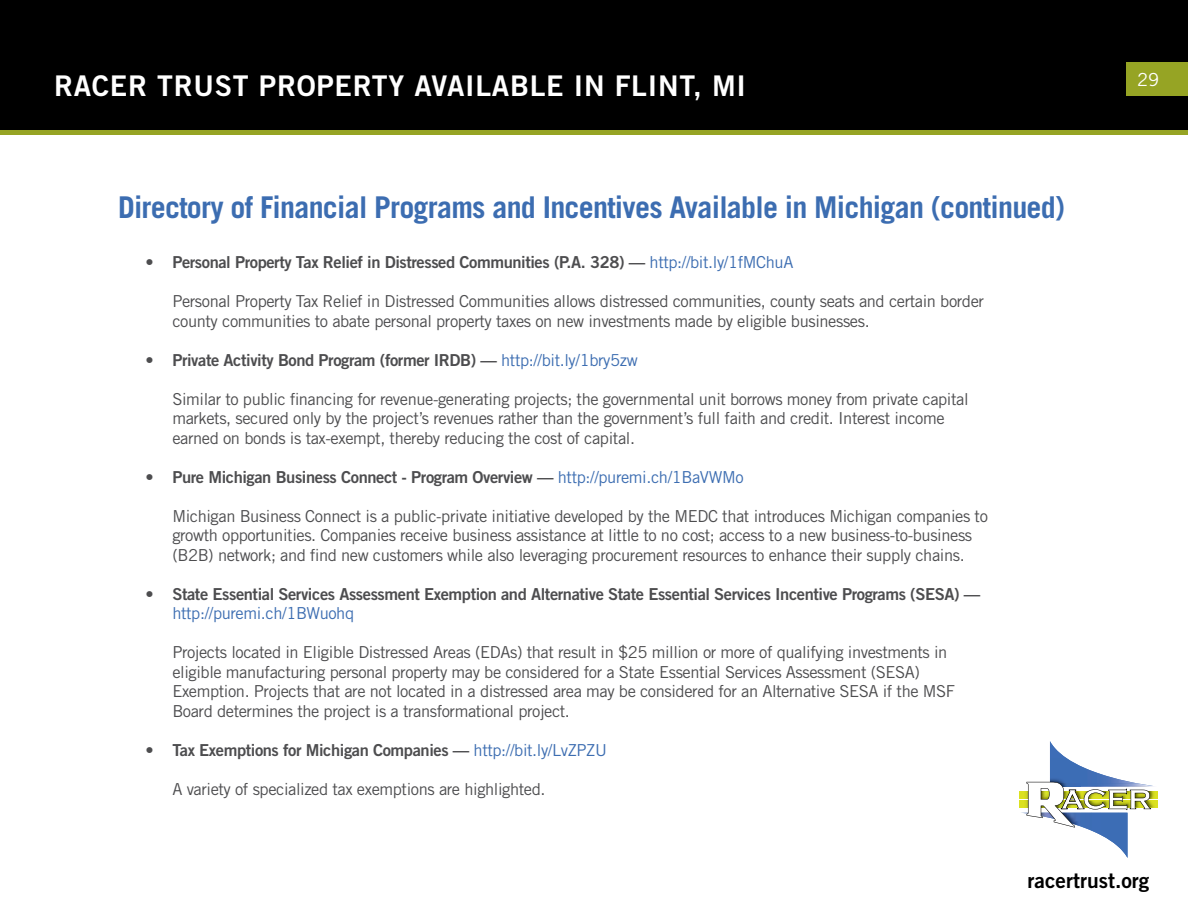
<style>
.page{position:relative;width:1188px;height:918px;background:#fff}
.page>*{position:absolute;margin:0;border:0;box-sizing:border-box;transform-origin:0 0}
.t1{font:700 30px "Trade Gothic LT Std";letter-spacing:-.025em;color:#3c6db1}
.t2{font:28.5px "Trade Gothic LT Std Bd 2";letter-spacing:.025em;color:#fff}
.t3{font:21px "Trade Gothic LT Std Bd 2";color:#000}
.t4{font:18px "Trade Gothic LT Std";color:#fff}
.t5{font:16.5px/19.5px "Trade Gothic LT Std";letter-spacing:-.025em;color:#4d4d4f}
.t6{font:16.5px "Trade Gothic LT Std Bd 2";letter-spacing:-.025em;color:#4d4d4f}
.t7{font:16.5px "Trade Gothic LT Std";letter-spacing:-.025em;color:#3c6db1}
.s1{font-family:"Trade Gothic LT Std";color:#3c6db1}
</style>
<div class="page">
<div style="left:1px;top:1px;width:1186px;height:131px;background:#000"></div>
<div style="left:0;top:0;width:1188px;height:133px;border:2px solid #000"></div>
<div style="left:1126px;top:62px;width:62px;height:34px;background:#96a424"></div>
<div style="left:0;top:130px;width:1188px;height:5px;background:#96a424"></div>
<div style="left:1019px;top:791px;width:139px;height:7px;background:#dbe120"></div>
<div style="left:1019px;top:801px;width:139px;height:7px;background:#dbe120"></div>
<svg style="left:1021px;top:741px;width:137px;height:117px"></svg>
<h2 class="t2" style="left:54px;top:68px;width:694px">RACER TRUST PROPERTY AVAILABLE IN FLINT, MI</h2>
<h1 class="t1" style="left:118px;top:189px;width:948px">Directory of Financial Programs and Incentives Available in Michigan (continued)</h1>
<p class="t6" style="left:145px;top:252px;width:650px">• Personal Property Tax Relief in Distressed Communities (P.A. 328) — <span class="s1">http://bit.ly/1fMChuA</span></p>
<p class="t5" style="left:172px;top:292px;width:813px">Personal Property Tax Relief in Distressed Communities allows distressed communities, county seats and certain border county communities to abate personal property taxes on new investments made by eligible businesses.</p>
<p class="t6" style="left:145px;top:350px;width:494px">• Private Activity Bond Program (former IRDB) — <span class="s1">http://bit.ly/1bry5zw</span></p>
<p class="t5" style="left:172px;top:389px;width:798px">Similar to public financing for revenue-generating projects; the governmental unit borrows money from private capital markets, secured only by the project’s revenues rather than the government’s full faith and credit. Interest income earned on bonds is tax-exempt, thereby reducing the cost of capital.</p>
<p class="t6" style="left:145px;top:467px;width:600px">• Pure Michigan Business Connect - Program Overview — <span class="s1">http://puremi.ch/1BaVWMo</span></p>
<p class="t5" style="left:172px;top:506px;width:817px">Michigan Business Connect is a public-private initiative developed by the MEDC that introduces Michigan companies to growth opportunities. Companies receive business assistance at little to no cost; access to a new business-to-business (B2B) network; and find new customers while also leveraging procurement resources to enhance their supply chains.</p>
<p class="t6" style="left:145px;top:584px;width:836px">• State Essential Services Assessment Exemption and Alternative State Essential Services Incentive Programs (SESA) —</p>
<p class="t7" style="left:172px;top:604px;width:183px">http://puremi.ch/1BWuohq</p>
<p class="t5" style="left:172px;top:643px;width:784px">Projects located in Eligible Distressed Areas (EDAs) that result in $25 million or more of qualifying investments in eligible manufacturing personal property may be considered for a State Essential Services Assessment (SESA)<br>Exemption. Projects that are not located in a distressed area may be considered for an Alternative SESA if the MSF Board determines the project is a transformational project.</p>
<p class="t6" style="left:145px;top:740px;width:463px">• Tax Exemptions for Michigan Companies — <span class="s1">http://bit.ly/LvZPZU</span></p>
<p class="t5" style="left:172px;top:779px;width:375px">A variety of specialized tax exemptions are highlighted.</p>
<p class="t4" style="left:1137px;top:68px;width:23px">29</p>
<p class="t3" style="left:1028px;top:867px;width:123px">racertrust.org</p>
</div>
